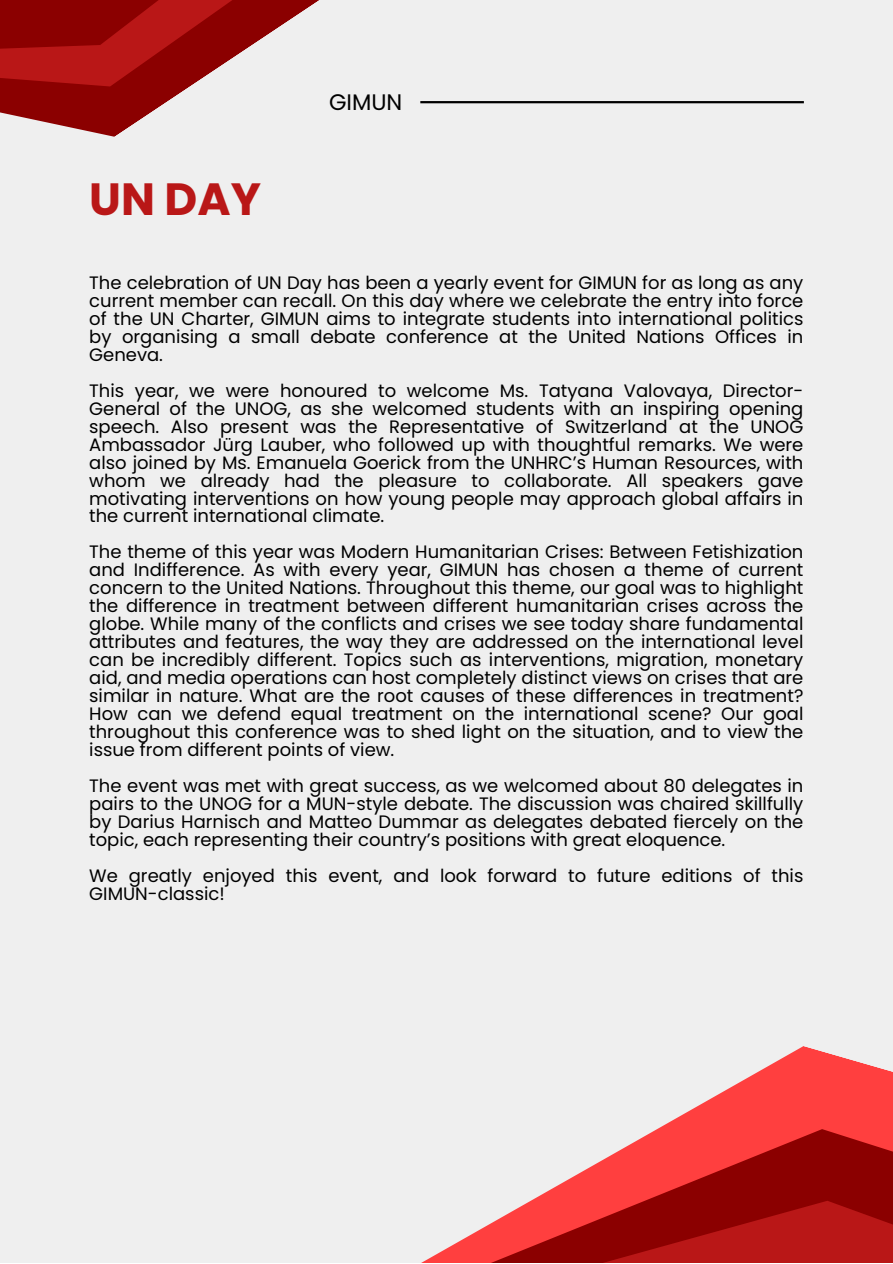
<style>
.page{position:relative;width:893px;height:1264px;background:#fff}
.page>*{position:absolute;margin:0;border:0;box-sizing:border-box;transform-origin:0 0}
.t1{font:700 45.15px "Poppins";color:#b91717}
.t2{font:22.5px "Poppins";color:#000}
.t3{font:18px/18px "Poppins";color:#000;text-align:justify}
</style>
<div class="page">
<div style="left:0;top:0;width:892px;height:1262px;background:#efefef"></div>
<svg style="left:423px;top:1058px;width:469px;height:204px"></svg>
<svg style="left:0;top:0;width:483px;height:137px"></svg>
<hr style="left:420px;top:101px;width:383px;height:2px;background:#000">
<p class="t1" style="left:89px;top:168px;width:173px">UN DAY</p>
<p class="t2" style="left:329px;top:86px;width:75px">GIMUN</p>
<p class="t3" style="left:89px;top:273px;width:715px">The celebration of UN Day has been a yearly event for GIMUN for as long as any current member can recall. On this day where we celebrate the entry into force of the UN Charter, GIMUN aims to integrate students into international politics by organising a small debate conference at the United Nations Offices in Geneva.</p>
<p class="t3" style="left:89px;top:381px;width:715px">This year, we were honoured to welcome Ms. Tatyana Valovaya, Director-General of the UNOG, as she welcomed students with an inspiring opening speech. Also present was the Representative of Switzerland at the UNOG Ambassador Jürg Lauber, who followed up with thoughtful remarks. We were also joined by Ms. Emanuela Goerick from the UNHRC’s Human Resources, with whom we already had the pleasure to collaborate. All speakers gave motivating interventions on how young people may approach global affairs in the current international climate.</p>
<p class="t3" style="left:89px;top:543px;width:715px">The theme of this year was Modern Humanitarian Crises: Between Fetishization and Indifference. As with every year, GIMUN has chosen a theme of current concern to the United Nations. Throughout this theme, our goal was to highlight the difference in treatment between different humanitarian crises across the globe. While many of the conflicts and crises we see today share fundamental attributes and features, the way they are addressed on the international level can be incredibly different. Topics such as interventions, migration, monetary aid, and media operations can host completely distinct views on crises that are similar in nature. What are the root causes of these differences in treatment?<br>How can we defend equal treatment on the international scene? Our goal throughout this conference was to shed light on the situation, and to view the issue from different points of view.</p>
<p class="t3" style="left:89px;top:777px;width:715px">The event was met with great success, as we welcomed about 80 delegates in pairs to the UNOG for a MUN-style debate. The discussion was chaired skillfully by Darius Harnisch and Matteo Dummar as delegates debated fiercely on the topic, each representing their country’s positions with great eloquence.</p>
<p class="t3" style="left:89px;top:867px;width:715px">We greatly enjoyed this event, and look forward to future editions of this<br>GIMUN-classic!</p>
</div>
